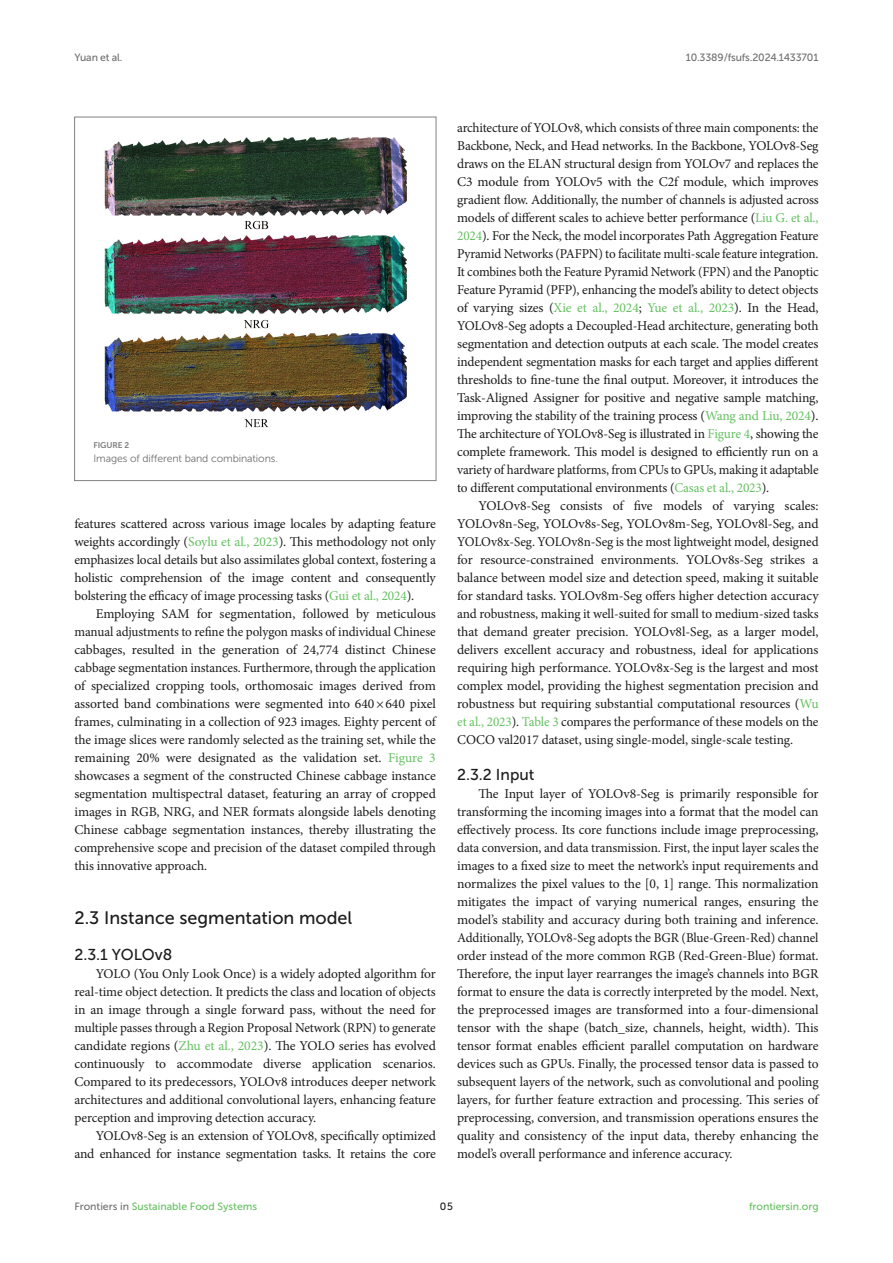
<style>
.page{position:relative;width:893px;height:1263px;background:#fff}
.page>*{position:absolute;margin:0;border:0;box-sizing:border-box;transform-origin:0 0}
.HEAD_2{font:18px "Museo Sans 500";color:#1b1c1b}
.HEAD_3_after_HEAD_2{font:15.75px "Museo Sans 500";color:#1b1c1b}
.HEAD_3{font:15.75px "Museo Sans 500";color:#1b1c1b}
.TEXT{font:13.5px/18px "Minion Pro";letter-spacing:-.015em;color:#1b1c1b;text-align:justify}
.TEXT_FLUSH{font:13.5px/18px "Minion Pro";letter-spacing:-.01em;color:#1b1c1b;text-align:justify}
.t1{font:10.5px "Museo Sans 500";color:#65c161}
.t2{font:10.5px "Museo Sans 500";letter-spacing:-.015em;color:#706f70}
.FIG_LEG{font:10.5px "Museo Sans 300";letter-spacing:-.01em;color:#706f70}
.t3{font:10.5px "Museo Sans 500";color:#1b1c1b}
.FIG_HD{font:8.25px "Museo Sans 700";letter-spacing:-.01em;color:#7e7f7f}
.s1{color:#65c161}
.s2{color:#706f70}
</style>
<div class="page">
<img style="left:104px;top:137px;width:303px;height:291px">
<div style="left:74px;top:117px;width:362px;height:364px;border:1px solid #808285"></div>
<p class="t2" style="left:74px;top:51px;width:50px">Yuan et al.</p>
<p class="t2" style="left:686px;top:51px;width:134px">10.3389/fsufs.2024.1433701</p>
<p class="FIG_HD" style="left:94px;top:441px;width:37px">FIGURE 2</p>
<p class="FIG_LEG" style="left:94px;top:452px;width:186px">Images of different band combinations.</p>
<p class="TEXT_FLUSH" style="left:74px;top:515px;width:363px">features scattered across various image locales by adapting feature weights accordingly (<span class="s1">Soylu et al., 2023</span>). This methodology not only emphasizes local details but also assimilates global context, fostering a holistic comprehension of the image content and consequently bolstering the efficacy of image processing tasks (<span class="s1">Gui et al., 2024</span>).</p>
<p class="TEXT" style="left:74px;top:605px;width:363px;text-indent:21px">Employing SAM for segmentation, followed by meticulous manual adjustments to refine the polygon masks of individual Chinese cabbages, resulted in the generation of 24,774 distinct Chinese cabbage segmentation instances. Furthermore, through the application of specialized cropping tools, orthomosaic images derived from assorted band combinations were segmented into 640×640 pixel frames, culminating in a collection of 923 images. Eighty percent of the image slices were randomly selected as the training set, while the remaining 20% were designated as the validation set. <span class="s1">Figure 3 </span>showcases a segment of the constructed Chinese cabbage instance segmentation multispectral dataset, featuring an array of cropped images in RGB, NRG, and NER formats alongside labels denoting Chinese cabbage segmentation instances, thereby illustrating the comprehensive scope and precision of the dataset compiled through this innovative approach.</p>
<p class="HEAD_2" style="left:74px;top:908px;width:279px">2.3 Instance segmentation model</p>
<p class="HEAD_3_after_HEAD_2" style="left:74px;top:946px;width:99px">2.3.1 YOLOv8</p>
<p class="TEXT_FLUSH" style="left:74px;top:965px;width:363px;text-indent:21px">YOLO (You Only Look Once) is a widely adopted algorithm for real-time object detection. It predicts the class and location of objects in an image through a single forward pass, without the need for multiple passes through a Region Proposal Network (RPN) to generate candidate regions (<span class="s1">Zhu et al., 2023</span>). The YOLO series has evolved continuously to accommodate diverse application scenarios.<br>Compared to its predecessors, YOLOv8 introduces deeper network architectures and additional convolutional layers, enhancing feature perception and improving detection accuracy.</p>
<p class="TEXT" style="left:74px;top:1127px;width:363px;text-align:right">YOLOv8-Seg is an extension of YOLOv8, specifically optimized and enhanced for instance segmentation tasks. It retains the core</p>
<p class="TEXT" style="left:457px;top:119px;width:363px">architecture of YOLOv8, which consists of three main components: the Backbone, Neck, and Head networks. In the Backbone, YOLOv8-Seg draws on the ELAN structural design from YOLOv7 and replaces the C3 module from YOLOv5 with the C2f module, which improves gradient flow. Additionally, the number of channels is adjusted across models of different scales to achieve better performance (<span class="s1">Liu G. et al., 2024</span>). For the Neck, the model incorporates Path Aggregation Feature Pyramid Networks (PAFPN) to facilitate multi-scale feature integration.<br>It combines both the Feature Pyramid Network (FPN) and the Panoptic Feature Pyramid (PFP), enhancing the model’s ability to detect objects of varying sizes (<span class="s1">Xie et al., 2024</span>; <span class="s1">Yue et al., 2023</span>). In the Head, YOLOv8-Seg adopts a Decoupled-Head architecture, generating both segmentation and detection outputs at each scale. The model creates independent segmentation masks for each target and applies different thresholds to fine-tune the final output. Moreover, it introduces the Task-Aligned Assigner for positive and negative sample matching, improving the stability of the training process (<span class="s1">Wang and Liu, 2024</span>).<br>The architecture of YOLOv8-Seg is illustrated in <span class="s1">Figure 4</span>, showing the complete framework. This model is designed to efficiently run on a variety of hardware platforms, from CPUs to GPUs, making it adaptable to different computational environments (<span class="s1">Casas et al., 2023</span>).</p>
<p class="TEXT" style="left:457px;top:497px;width:363px;text-indent:21px">YOLOv8-Seg consists of five models of varying scales:<br>YOLOv8n-Seg, YOLOv8s-Seg, YOLOv8m-Seg, YOLOv8l-Seg, and YOLOv8x-Seg. YOLOv8n-Seg is the most lightweight model, designed for resource-constrained environments. YOLOv8s-Seg strikes a balance between model size and detection speed, making it suitable for standard tasks. YOLOv8m-Seg offers higher detection accuracy and robustness, making it well-suited for small to medium-sized tasks that demand greater precision. YOLOv8l-Seg, as a larger model, delivers excellent accuracy and robustness, ideal for applications requiring high performance. YOLOv8x-Seg is the largest and most complex model, providing the highest segmentation precision and robustness but requiring substantial computational resources (<span class="s1">Wu et al., 2023</span>). <span class="s1">Table 3</span> compares the performance of these models on the COCO val2017 dataset, using single-model, single-scale testing.</p>
<p class="HEAD_3" style="left:457px;top:766px;width:79px">2.3.2 Input</p>
<p class="TEXT_FLUSH" style="left:457px;top:785px;width:363px;text-indent:21px">The Input layer of YOLOv8-Seg is primarily responsible for transforming the incoming images into a format that the model can effectively process. Its core functions include image preprocessing, data conversion, and data transmission. First, the input layer scales the images to a fixed size to meet the network’s input requirements and normalizes the pixel values to the [0, 1] range. This normalization mitigates the impact of varying numerical ranges, ensuring the model’s stability and accuracy during both training and inference.<br>Additionally, YOLOv8-Seg adopts the BGR (Blue-Green-Red) channel order instead of the more common RGB (Red-Green-Blue) format.<br>Therefore, the input layer rearranges the image’s channels into BGR format to ensure the data is correctly interpreted by the model. Next, the preprocessed images are transformed into a four-dimensional tensor with the shape (batch_size, channels, height, width). This tensor format enables efficient parallel computation on hardware devices such as GPUs. Finally, the processed tensor data is passed to subsequent layers of the network, such as convolutional and pooling layers, for further feature extraction and processing. This series of preprocessing, conversion, and transmission operations ensures the quality and consistency of the input data, thereby enhancing the model’s overall performance and inference accuracy.</p>
<p class="t1" style="left:74px;top:1200px;width:184px"><span class="s2">Frontiers in</span> Sustainable Food Systems</p>
<p class="t3" style="left:440px;top:1200px;width:14px">05</p>
<p class="t1" style="left:749px;top:1200px;width:71px">frontiersin.org</p>
</div>
